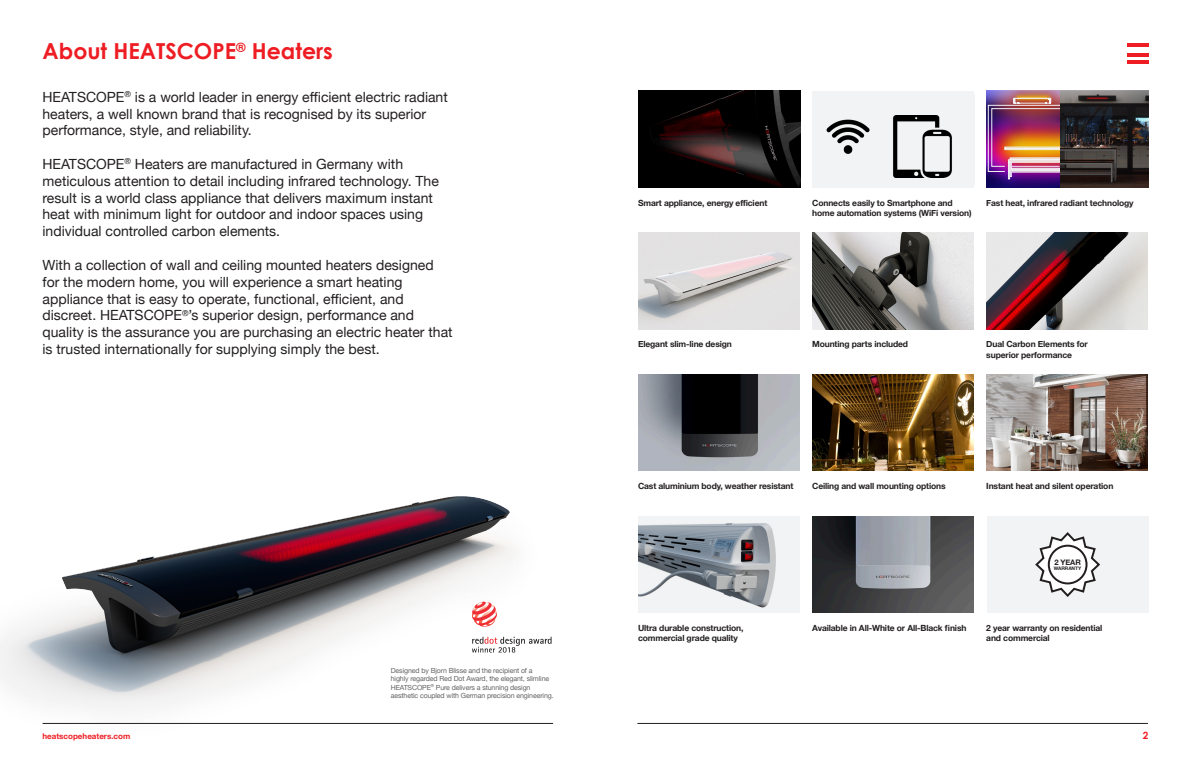
<style>
.page{position:relative;width:1191px;height:766px;background:#fff}
.page>*{position:absolute;margin:0;border:0;box-sizing:border-box;transform-origin:0 0}
.t1{font:700 22px "Century Gothic";color:#ee1d23}
.t2{font:14px/16.8px "Helvetica Neue";color:#231f20}
.t3{font:700 10px "Century Gothic";color:#ee1d23}
.t4{font:700 8.5px/10.2px "Helvetica Neue";letter-spacing:-.015em;color:#231f20}
.t5{font:700 8px "Helvetica Neue";color:#ee1d23}
.t6{font:700 7.6px "Helvetica Neue";color:#231f20}
.t7{font:7px/8.4px "Helvetica Neue";letter-spacing:-.015em;color:#636366}
.t8{font:700 4.8px "Helvetica Neue";letter-spacing:-.015em;color:#231f20}
</style>
<div class="page">
<img style="left:0;top:496px;width:554px;height:228px">
<svg style="left:472px;top:601px;width:25px;height:25px"></svg>
<svg style="left:472px;top:636px;width:79px;height:16px"></svg>
<img style="left:638px;top:91px;width:162px;height:96px">
<img style="left:638px;top:232px;width:161px;height:97px">
<div style="left:812px;top:91px;width:161px;height:96px;background:#f2f3f4"></div>
<img style="left:812px;top:232px;width:161px;height:97px">
<img style="left:812px;top:374px;width:161px;height:97px">
<img style="left:638px;top:374px;width:161px;height:97px">
<img style="left:986px;top:91px;width:161px;height:96px">
<img style="left:986px;top:232px;width:161px;height:97px">
<img style="left:812px;top:516px;width:161px;height:96px">
<div style="left:986px;top:516px;width:162px;height:96px;background:#f2f3f4"></div>
<svg style="left:638px;top:516px;width:161px;height:96px"></svg>
<div style="left:812px;top:94px;width:162px;height:90px;background:#f2f3f4"></div>
<img style="left:893px;top:115px;width:59px;height:62px">
<img style="left:826px;top:119px;width:44px;height:35px">
<img style="left:986px;top:374px;width:161px;height:97px">
<svg style="left:1035px;top:532px;width:65px;height:65px"></svg>
<div style="left:1048px;top:545px;width:38px;height:38px;background:#fff;border-radius:50%"></div>
<div style="left:1047px;top:544px;width:40px;height:40px;border:2px solid #231f20;border-radius:50%"></div>
<hr style="left:1127px;top:61px;width:21px;height:3px;background:#ee1d23">
<hr style="left:1127px;top:53px;width:21px;height:3px;background:#ee1d23">
<hr style="left:1127px;top:43px;width:21px;height:3px;background:#ee1d23">
<hr style="left:43px;top:723px;width:510px;height:1px;background:#231f20">
<hr style="left:637px;top:723px;width:510px;height:1px;background:#231f20">
<p class="t1" style="left:43px;top:37px;width:292px">About HEATSCOPE<sup>®</sup> Heaters</p>
<p class="t2" style="left:43px;top:89px;width:407px">HEATSCOPE<sup>®</sup> is a world leader in energy efficient electric radiant heaters, a well known brand that is recognised by its superior performance, style, and reliability.</p>
<p class="t2" style="left:43px;top:156px;width:398px">HEATSCOPE<sup>®</sup> Heaters are manufactured in Germany with meticulous attention to detail including infrared technology. The result is a world class appliance that delivers maximum instant heat with minimum light for outdoor and indoor spaces using individual controlled carbon elements.</p>
<p class="t2" style="left:43px;top:257px;width:411px">With a collection of wall and ceiling mounted heaters designed for the modern home, you will experience a smart heating appliance that is easy to operate, functional, efficient, and discreet. HEATSCOPE<sup>®</sup>’s superior design, performance and quality is the assurance you are purchasing an electric heater that is trusted internationally for supplying simply the best.</p>
<p class="t7" style="left:391px;top:666px;width:164px">Designed by Bjorn Blisse and the recipient of a<br>highly regarded Red Dot Award, the elegant, slimline HEATSCOPE<sup>®</sup> Pure delivers a stunning design aesthetic coupled with German precision engineering.</p>
<p class="t4" style="left:638px;top:197px;width:131px">Smart appliance, energy efficient</p>
<p class="t4" style="left:812px;top:197px;width:161px">Connects easily to Smartphone and home automation systems (WiFi version)</p>
<p class="t4" style="left:986px;top:197px;width:149px">Fast heat, infrared radiant technology</p>
<p class="t4" style="left:638px;top:339px;width:95px">Elegant slim-line design</p>
<p class="t4" style="left:812px;top:339px;width:97px">Mounting parts included</p>
<p class="t4" style="left:986px;top:339px;width:103px">Dual Carbon Elements for</p>
<p class="t4" style="left:986px;top:349px;width:87px">superior performance</p>
<p class="t4" style="left:638px;top:481px;width:157px">Cast aluminium body, weather resistant</p>
<p class="t4" style="left:812px;top:481px;width:135px">Ceiling and wall mounting options</p>
<p class="t4" style="left:986px;top:481px;width:129px">Instant heat and silent operation</p>
<p class="t4" style="left:638px;top:623px;width:107px">Ultra durable construction, commercial grade quality</p>
<p class="t6" style="left:1054px;top:556px;width:28px">2 YEAR</p>
<p class="t8" style="left:1054px;top:564px;width:29px">WARRANTY</p>
<p class="t4" style="left:812px;top:623px;width:156px">Available in All-White or All-Black finish</p>
<p class="t4" style="left:986px;top:623px;width:118px">2 year warranty on residential and commercial</p>
<p class="t5" style="left:43px;top:729px;width:89px">heatscopeheaters.com</p>
<p class="t3" style="left:1142px;top:728px;width:7px">2</p>
</div>
